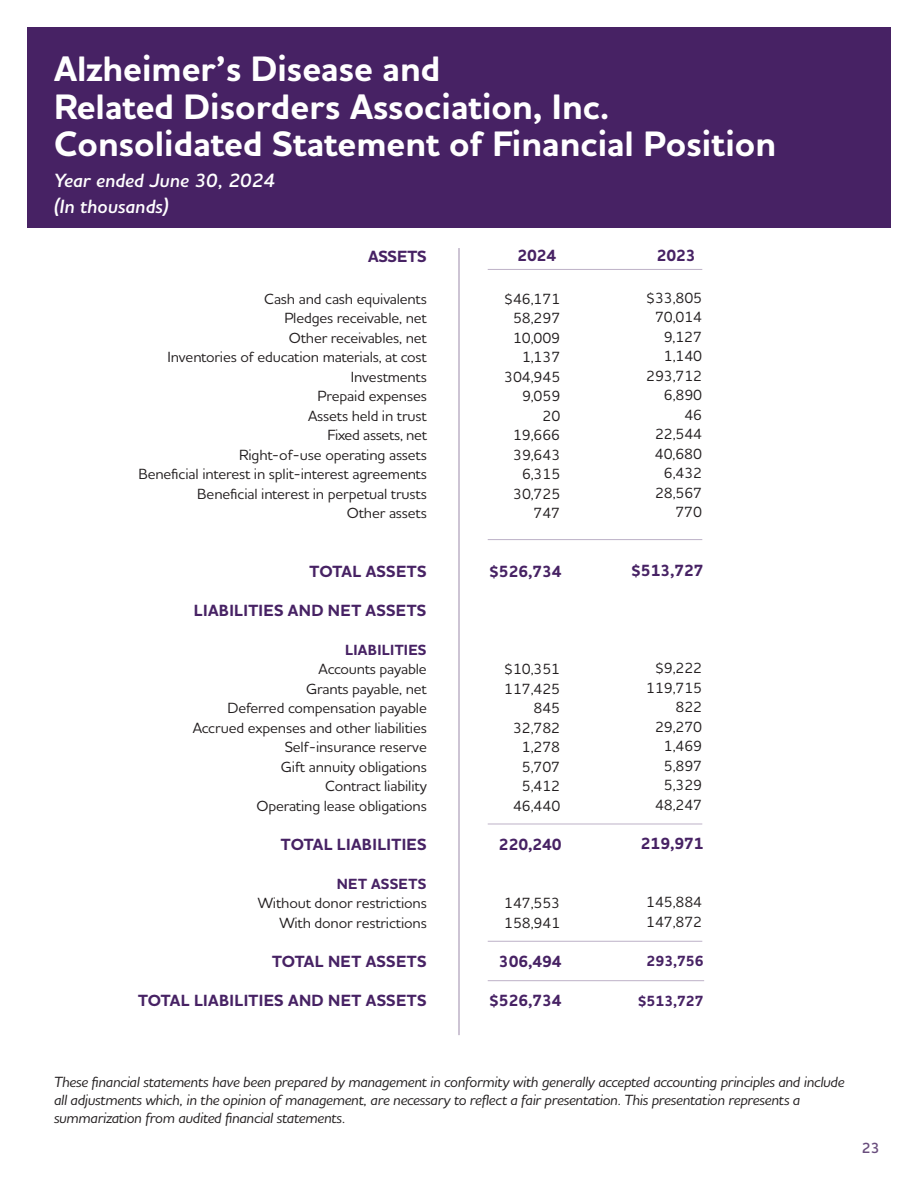
<style>
.page{position:relative;width:918px;height:1188px;background:#fff}
.page>*{position:absolute;margin:0;border:0;box-sizing:border-box;transform-origin:0 0}
.t1{font:700 36px/37.5px "Houschka Alt Pro";color:#fff}
.t2{font:italic 600 19.5px/25.5px "Houschka Alt Pro";color:#fff}
.t3{font:700 16.5px "Houschka Alt Pro";letter-spacing:.02em;color:#472264}
.t4{font:500 15px/19.5px "Houschka Alt Pro";letter-spacing:-.01em;color:#231f20;text-align:right}
.t5{font:italic 500 15px/18px "Houschka Alt Pro";letter-spacing:-.015em;color:#231f20}
.t6{font:700 15px "Houschka Alt Pro";letter-spacing:.02em;color:#472264}
.t7{font:600 15px "Houschka Alt Pro";color:#694d7d}
</style>
<div class="page">
<div style="left:27px;top:27px;width:864px;height:201px;background:#472264"></div>
<hr style="left:458px;top:248px;width:2px;height:787px;background:#bdb1c7">
<hr style="left:488px;top:539px;width:214px;height:1px;background:#bdb1c7">
<hr style="left:488px;top:824px;width:214px;height:1px;background:#bdb1c7">
<hr style="left:488px;top:941px;width:214px;height:1px;background:#bdb1c7">
<hr style="left:488px;top:980px;width:216px;height:1px;background:#bdb1c7">
<hr style="left:488px;top:269px;width:214px;height:1px;background:#bdb1c7">
<h1 class="t1" style="left:54px;top:51px;width:724px">Alzheimer’s Disease and<br>Related Disorders Association, Inc.<br>Consolidated Statement of Financial Position</h1>
<h2 class="t2" style="left:54px;top:168px;width:223px">Year ended June 30, 2024 (In thousands)</h2>
<p class="t3" style="left:517px;top:245px;width:41px">2024</p>
<p class="t3" style="left:657px;top:245px;width:41px">2023</p>
<p class="t3" style="left:368px;top:245px;width:60px">ASSETS</p>
<p class="t4" style="left:264px;top:289px;width:164px">Cash and cash equivalents</p>
<p class="t4" style="left:504px;top:289px;width:58px">$46,171</p>
<p class="t4" style="left:284px;top:308px;width:144px">Pledges receivable, net</p>
<p class="t4" style="left:513px;top:308px;width:49px">58,297</p>
<p class="t4" style="left:289px;top:328px;width:140px">Other receivables, net</p>
<p class="t4" style="left:513px;top:328px;width:49px">10,009</p>
<p class="t4" style="left:168px;top:347px;width:261px">Inventories of education materials, at cost</p>
<p class="t4" style="left:522px;top:347px;width:40px">1,137</p>
<p class="t4" style="left:351px;top:367px;width:77px">Investments</p>
<p class="t4" style="left:504px;top:367px;width:58px">304,945</p>
<p class="t4" style="left:317px;top:386px;width:111px">Prepaid expenses</p>
<p class="t4" style="left:522px;top:386px;width:40px">9,059</p>
<p class="t4" style="left:308px;top:406px;width:120px">Assets held in trust</p>
<p class="t4" style="left:542px;top:406px;width:19px">20</p>
<p class="t4" style="left:328px;top:425px;width:101px">Fixed assets, net</p>
<p class="t4" style="left:513px;top:425px;width:49px">19,666</p>
<p class="t4" style="left:239px;top:445px;width:189px">Right-of-use operating assets</p>
<p class="t4" style="left:513px;top:445px;width:49px">39,643</p>
<p class="t4" style="left:138px;top:464px;width:290px">Beneficial interest in split-interest agreements</p>
<p class="t4" style="left:522px;top:464px;width:40px">6,315</p>
<p class="t4" style="left:197px;top:484px;width:231px">Beneficial interest in perpetual trusts</p>
<p class="t4" style="left:513px;top:484px;width:49px">30,725</p>
<p class="t4" style="left:347px;top:503px;width:81px">Other assets</p>
<p class="t4" style="left:533px;top:503px;width:28px">747</p>
<p class="t4" style="left:646px;top:287px;width:58px">$33,805<br>70,014<br>9,127<br>1,140<br>293,712<br>6,890<br>46<br>22,544<br>40,680<br>6,432<br>28,567<br>770</p>
<p class="t3" style="left:310px;top:560px;width:118px">TOTAL ASSETS</p>
<p class="t3" style="left:489px;top:560px;width:74px">$526,734</p>
<p class="t3" style="left:194px;top:599px;width:234px">LIABILITIES AND NET ASSETS</p>
<p class="t6" style="left:345px;top:640px;width:83px">LIABILITIES</p>
<p class="t4" style="left:318px;top:659px;width:110px">Accounts payable</p>
<p class="t4" style="left:504px;top:659px;width:58px">$10,351</p>
<p class="t4" style="left:306px;top:679px;width:122px">Grants payable, net</p>
<p class="t4" style="left:504px;top:679px;width:58px">117,425</p>
<p class="t4" style="left:228px;top:698px;width:201px">Deferred compensation payable</p>
<p class="t4" style="left:534px;top:698px;width:28px">845</p>
<p class="t4" style="left:193px;top:718px;width:236px">Accrued expenses and other liabilities</p>
<p class="t4" style="left:513px;top:718px;width:49px">32,782</p>
<p class="t4" style="left:285px;top:737px;width:144px">Self-insurance reserve</p>
<p class="t4" style="left:522px;top:737px;width:40px">1,278</p>
<p class="t4" style="left:281px;top:757px;width:147px">Gift annuity obligations</p>
<p class="t4" style="left:522px;top:757px;width:40px">5,707</p>
<p class="t4" style="left:325px;top:776px;width:103px">Contract liability</p>
<p class="t4" style="left:522px;top:776px;width:40px">5,412</p>
<p class="t4" style="left:257px;top:796px;width:172px">Operating lease obligations</p>
<p class="t4" style="left:513px;top:796px;width:49px">46,440</p>
<p class="t3" style="left:281px;top:833px;width:147px">TOTAL LIABILITIES</p>
<p class="t3" style="left:499px;top:833px;width:64px">220,240</p>
<p class="t6" style="left:337px;top:874px;width:91px">NET ASSETS</p>
<p class="t4" style="left:258px;top:893px;width:171px">Without donor restrictions</p>
<p class="t4" style="left:504px;top:893px;width:58px">147,553</p>
<p class="t4" style="left:279px;top:913px;width:149px">With donor restrictions</p>
<p class="t4" style="left:504px;top:913px;width:58px">158,941</p>
<p class="t3" style="left:272px;top:950px;width:156px">TOTAL NET ASSETS</p>
<p class="t3" style="left:499px;top:950px;width:64px">306,494</p>
<p class="t3" style="left:138px;top:989px;width:290px">TOTAL LIABILITIES AND NET ASSETS</p>
<p class="t3" style="left:489px;top:989px;width:74px">$526,734</p>
<p class="t3" style="left:631px;top:559px;width:74px">$513,727</p>
<p class="t4" style="left:646px;top:658px;width:58px">$9,222<br>119,715<br>822<br>29,270<br>1,469<br>5,897<br>5,329<br>48,247</p>
<p class="t3" style="left:641px;top:832px;width:64px">219,971</p>
<p class="t4" style="left:646px;top:892px;width:58px;text-align:left">145,884<br>147,872</p>
<p class="t6" style="left:647px;top:951px;width:59px">293,756</p>
<p class="t6" style="left:638px;top:991px;width:68px">$513,727</p>
<p class="t5" style="left:54px;top:1072px;width:792px">These financial statements have been prepared by management in conformity with generally accepted accounting principles and include all adjustments which, in the opinion of management, are necessary to reflect a fair presentation. This presentation represents a summarization from audited financial statements.</p>
<p class="t7" style="left:862px;top:1138px;width:19px">23</p>
</div>
